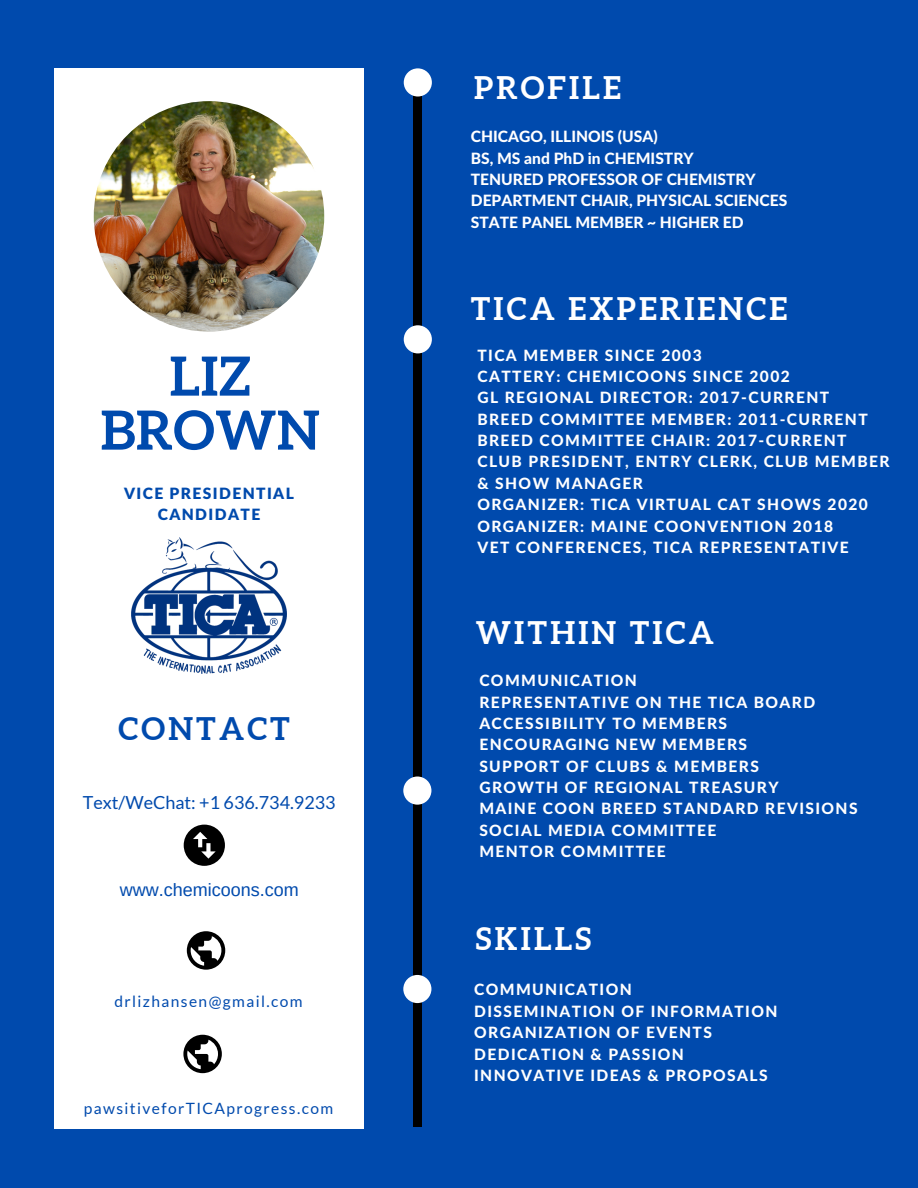
<style>
.page{position:relative;width:918px;height:1188px;background:#004aad}
.page>*{position:absolute;margin:0;border:0;box-sizing:border-box;transform-origin:0 0}
.t1{font:700 54px/54px "Aleo";letter-spacing:.01em;color:#004aad;text-align:center}
.t2{font:700 31.2px "Aleo";letter-spacing:.1em;color:#fff}
.t3{font:700 31.2px "Aleo";letter-spacing:.1em;color:#004aad}
.t4{font:18px "Lato";color:#004aad}
.t5{font:18px "Arimo";color:#004aad}
.t6{font:800 15.6px/21.3px "Lato Latin";letter-spacing:.09em;color:#fff}
.t7{font:800 15.6px "Lato Latin";color:#fff}
.t8{font:15.6px "Lato";letter-spacing:.09em;color:#004aad}
.t9{font:900 15.6px "Lato Latin";letter-spacing:.09em;color:#004aad}
</style>
<div class="page">
<div style="left:54px;top:68px;width:310px;height:1061px;background:#fff"></div>
<div style="left:414px;top:82px;width:8px;height:1045px;background:#000"></div>
<div style="left:404px;top:68px;width:28px;height:29px;background:#fff;border-radius:50%"></div>
<div style="left:404px;top:325px;width:28px;height:28px;background:#fff;border-radius:50%"></div>
<div style="left:403px;top:777px;width:28px;height:28px;background:#fff;border-radius:50%"></div>
<div style="left:403px;top:975px;width:28px;height:28px;background:#fff;border-radius:50%"></div>
<img style="left:94px;top:101px;width:230px;height:231px;border-radius:50%">
<svg style="left:187px;top:931px;width:38px;height:39px"></svg>
<svg style="left:184px;top:825px;width:41px;height:41px"></svg>
<img style="left:132px;top:538px;width:154px;height:136px">
<svg style="left:183px;top:1035px;width:39px;height:38px"></svg>
<p class="t1" style="left:101px;top:349px;width:221px">LIZ<br>BROWN</p>
<p class="t9" style="left:124px;top:486px;width:171px">VICE PRESIDENTIAL</p>
<p class="t9" style="left:158px;top:508px;width:104px">CANDIDATE</p>
<p class="t3" style="left:119px;top:710px;width:173px">CONTACT</p>
<p class="t4" style="left:83px;top:791px;width:254px">Text/WeChat: +1 636.734.9233</p>
<p class="t5" style="left:120px;top:880px;width:180px">www.chemicoons.com</p>
<p class="t8" style="left:114px;top:991px;width:190px">drlizhansen@gmail.com</p>
<p class="t8" style="left:84px;top:1098px;width:251px">pawsitiveforTICAprogress.com</p>
<p class="t2" style="left:474px;top:70px;width:148px">PROFILE</p>
<p class="t7" style="left:471px;top:130px;width:188px">CHICAGO, ILLINOIS (USA)</p>
<p class="t7" style="left:471px;top:151px;width:224px">BS, MS and PhD in CHEMISTRY</p>
<p class="t7" style="left:471px;top:172px;width:287px">TENURED PROFESSOR OF CHEMISTRY</p>
<p class="t7" style="left:471px;top:194px;width:318px">DEPARTMENT CHAIR, PHYSICAL SCIENCES</p>
<p class="t7" style="left:471px;top:215px;width:274px">STATE PANEL MEMBER ~ HIGHER ED</p>
<p class="t2" style="left:471px;top:290px;width:318px">TICA EXPERIENCE</p>
<p class="t6" style="left:477px;top:345px;width:226px">TICA MEMBER SINCE 2003</p>
<p class="t6" style="left:477px;top:367px;width:314px">CATTERY: CHEMICOONS SINCE 2002</p>
<p class="t6" style="left:477px;top:388px;width:353px">GL REGIONAL DIRECTOR: 2017-CURRENT</p>
<p class="t6" style="left:477px;top:409px;width:392px">BREED COMMITTEE MEMBER: 2011-CURRENT</p>
<p class="t6" style="left:477px;top:431px;width:371px">BREED COMMITTEE CHAIR: 2017-CURRENT</p>
<p class="t6" style="left:477px;top:452px;width:414px">CLUB PRESIDENT, ENTRY CLERK, CLUB MEMBER &amp; SHOW MANAGER</p>
<p class="t6" style="left:477px;top:495px;width:392px">ORGANIZER: TICA VIRTUAL CAT SHOWS 2020</p>
<p class="t6" style="left:477px;top:516px;width:357px">ORGANIZER: MAINE COONVENTION 2018</p>
<p class="t6" style="left:477px;top:538px;width:373px">VET CONFERENCES, TICA REPRESENTATIVE</p>
<p class="t2" style="left:476px;top:615px;width:240px">WITHIN TICA</p>
<p class="t6" style="left:479px;top:671px;width:159px">COMMUNICATION</p>
<p class="t6" style="left:479px;top:692px;width:337px">REPRESENTATIVE ON THE TICA BOARD</p>
<p class="t6" style="left:479px;top:713px;width:249px">ACCESSIBILITY TO MEMBERS</p>
<p class="t6" style="left:479px;top:735px;width:269px">ENCOURAGING NEW MEMBERS</p>
<p class="t6" style="left:479px;top:756px;width:281px">SUPPORT OF CLUBS &amp; MEMBERS</p>
<p class="t6" style="left:479px;top:778px;width:301px">GROWTH OF REGIONAL TREASURY</p>
<p class="t6" style="left:479px;top:799px;width:380px">MAINE COON BREED STANDARD REVISIONS</p>
<p class="t6" style="left:479px;top:820px;width:239px">SOCIAL MEDIA COMMITTEE</p>
<p class="t6" style="left:479px;top:842px;width:188px">MENTOR COMMITTEE</p>
<p class="t2" style="left:476px;top:920px;width:117px">SKILLS</p>
<p class="t6" style="left:474px;top:980px;width:159px">COMMUNICATION</p>
<p class="t6" style="left:474px;top:1001px;width:305px">DISSEMINATION OF INFORMATION</p>
<p class="t6" style="left:474px;top:1023px;width:239px">ORGANIZATION OF EVENTS</p>
<p class="t6" style="left:474px;top:1044px;width:211px">DEDICATION &amp; PASSION</p>
<p class="t6" style="left:474px;top:1066px;width:295px">INNOVATIVE IDEAS &amp; PROPOSALS</p>
</div>
